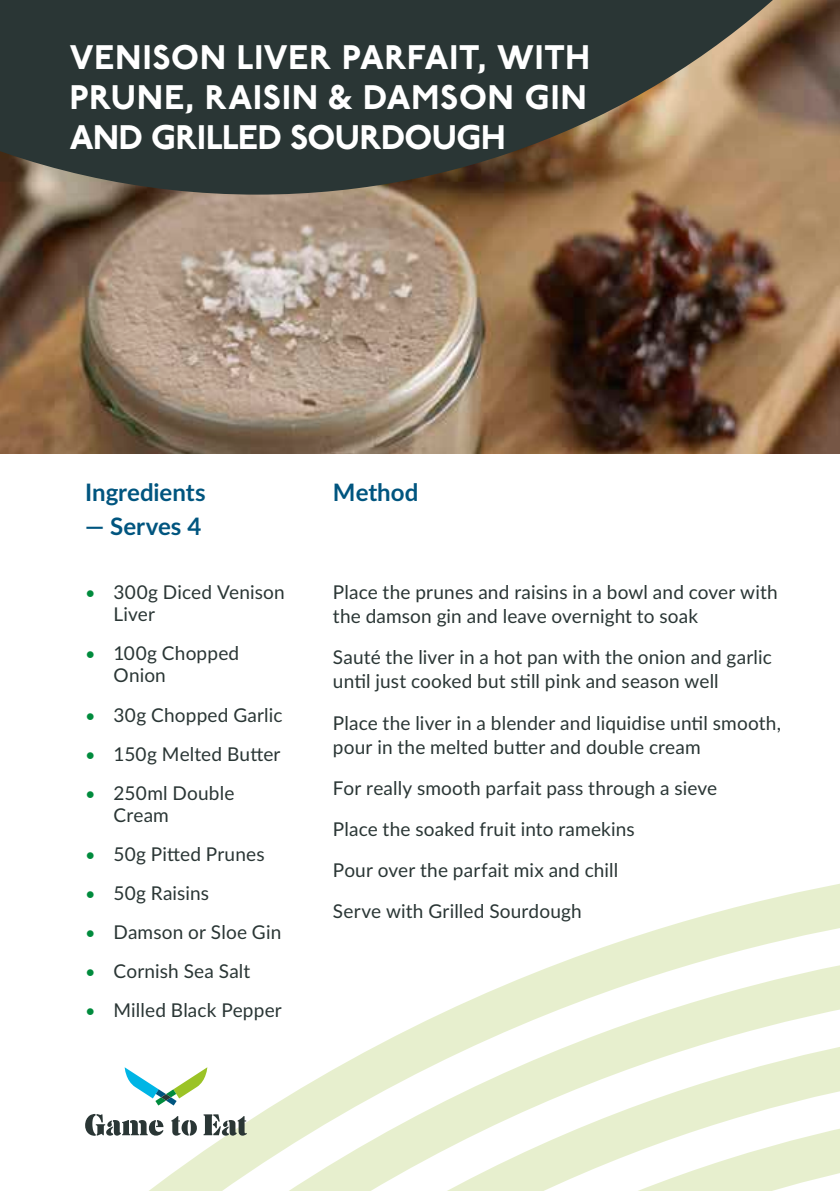
<style>
.page{position:relative;width:840px;height:1191px;background:#fff}
.page>*{position:absolute;margin:0;border:0;box-sizing:border-box;transform-origin:0 0}
.t1{font:800 34px/40px "P22 Underground CY Pro";letter-spacing:.01em;color:#fff;text-align:justify}
.t2{font:700 24px "Lato";color:#00557f}
.t3{font:19px/24px "Lato";letter-spacing:.01em;color:#2a3635}
.s1{font-size:18px;color:#008b3d}
</style>
<div class="page">
<svg style="left:91px;top:884px;width:748px;height:307px"></svg>
<img style="left:0;top:195px;width:839px;height:259px">
<svg style="left:0;top:0;width:839px;height:195px;background:#49493f"></svg>
<svg style="left:85px;top:1114px;width:78px;height:21px"></svg>
<svg style="left:171px;top:1116px;width:26px;height:19px"></svg>
<svg style="left:203px;top:1114px;width:44px;height:21px"></svg>
<svg style="left:125px;top:1067px;width:82px;height:38px"></svg>
<h1 class="t1" style="left:70px;top:38px;width:521px">VENISON LIVER PARFAIT, WITH PRUNE, RAISIN &amp; DAMSON GIN AND GRILLED SOURDOUGH</h1>
<p class="t2" style="left:85px;top:475px;width:122px">Ingredients</p>
<p class="t2" style="left:85px;top:508px;width:118px">— Serves 4</p>
<p class="t3" style="left:113px;top:581px;width:172px;line-height:22px;text-indent:-28px"><span class="s1">•</span> 300g Diced Venison<br>Liver</p>
<p class="t3" style="left:113px;top:642px;width:127px;line-height:22px;text-indent:-28px"><span class="s1">•</span> 100g Chopped<br>Onion</p>
<p class="t3" style="left:85px;top:702px;width:199px"><span class="s1">•</span> 30g Chopped Garlic</p>
<p class="t3" style="left:85px;top:741px;width:197px"><span class="s1">•</span> 150g Melted Butter</p>
<p class="t3" style="left:113px;top:781px;width:122px;line-height:22px;text-indent:-28px"><span class="s1">•</span> 250ml Double<br>Cream</p>
<p class="t3" style="left:85px;top:841px;width:181px"><span class="s1">•</span> 50g Pitted Prunes</p>
<p class="t3" style="left:85px;top:880px;width:125px"><span class="s1">•</span> 50g Raisins</p>
<p class="t3" style="left:85px;top:919px;width:198px"><span class="s1">•</span> Damson or Sloe Gin</p>
<p class="t3" style="left:85px;top:958px;width:167px"><span class="s1">•</span> Cornish Sea Salt</p>
<p class="t3" style="left:85px;top:997px;width:198px"><span class="s1">•</span> Milled Black Pepper</p>
<p class="t2" style="left:333px;top:475px;width:87px">Method</p>
<p class="t3" style="left:333px;top:580px;width:446px">Place the prunes and raisins in a bowl and cover with the damson gin and leave overnight to soak</p>
<p class="t3" style="left:333px;top:645px;width:440px">Sauté the liver in a hot pan with the onion and garlic until just cooked but still pink and season well</p>
<p class="t3" style="left:333px;top:710px;width:449px">Place the liver in a blender and liquidise until smooth, pour in the melted butter and double cream</p>
<p class="t3" style="left:333px;top:766px;width:385px;line-height:41px">For really smooth parfait pass through a sieve Place the soaked fruit into ramekins<br>Pour over the parfait mix and chill<br>Serve with Grilled Sourdough</p>
</div>
